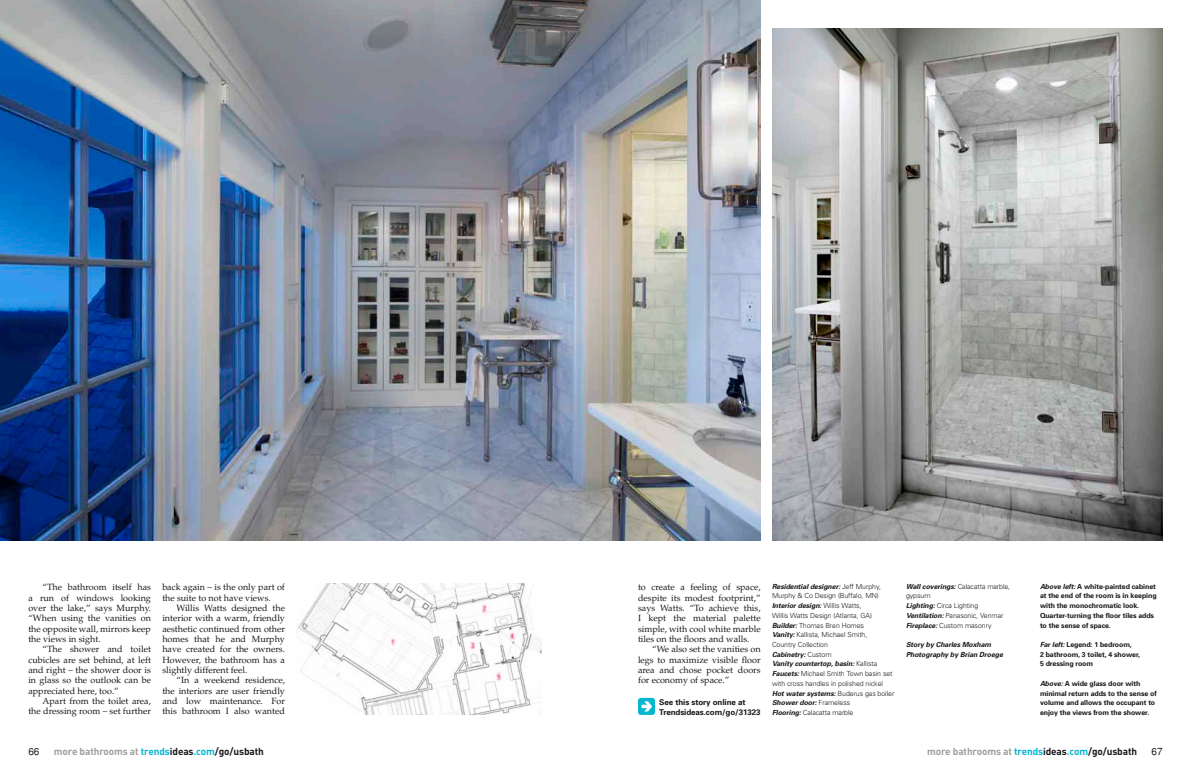
<style>
.page{position:relative;width:1191px;height:783px;background:#fff}
.page>*{position:absolute;margin:0;border:0;box-sizing:border-box;transform-origin:0 0}
.t1{font:700 10px "DIN";letter-spacing:-.01em;color:#9d9ea0}
.t2{font:10px "Helvetica";color:#1a171c}
.t3{font:9px/10.3px "Palatino";color:#1a171c;text-align:justify}
.t4{font:700 8px/10px "Univers";letter-spacing:-.01em;color:#1a171c}
.t5{font:300 7px/9.7px "Univers";letter-spacing:-.01em;color:#1a171c}
.t6{font:700 7px/9.7px "Univers";letter-spacing:-.01em;color:#1a171c}
.t7{font:italic 700 7px/9.7px "Univers";letter-spacing:-.01em;color:#1a171c}
.s1{font-weight:700;font-style:italic}
.s2{font-style:italic}
.s3{color:#06b5ce}
.s4{color:#1a171c}
</style>
<div class="page">
<img style="left:0;top:0;width:760px;height:540px">
<img style="left:772px;top:28px;width:390px;height:512px">
<img style="left:298px;top:583px;width:243px;height:131px">
<div style="left:638px;top:697px;width:17px;height:17px;background:#06b5ce;border-radius:3px"></div>
<svg style="left:641px;top:701px;width:11px;height:10px"></svg>
<p class="t3" style="left:28px;top:582px;width:124px;text-indent:14px">“The bathroom itself has a run of windows looking over the lake,” says Murphy. “When using the vanities on the opposite wall, mirrors keep the views in sight.</p>
<p class="t3" style="left:28px;top:644px;width:124px;text-indent:14px">“The shower and toilet cubicles are set behind, at left and right – the shower door is in glass so the outlook can be appreciated here, too.”</p>
<p class="t3" style="left:28px;top:695px;width:124px;text-align:right">Apart from the toilet area, the dressing room – set further</p>
<p class="t3" style="left:162px;top:582px;width:124px">back again – is the only part of the suite to not have views.</p>
<p class="t3" style="left:162px;top:602px;width:124px;text-indent:14px">Willis Watts designed the interior with a warm, friendly aesthetic continued from other homes that he and Murphy have created for the owners.<br>However, the bathroom has a slightly different feel.</p>
<p class="t3" style="left:162px;top:675px;width:124px;text-indent:14px">“In a weekend residence, the interiors are user friendly and low maintenance. For this bathroom I also wanted</p>
<p class="t3" style="left:638px;top:582px;width:124px">to create a feeling of space, despite its modest footprint,” says Watts. “To achieve this, I kept the material palette simple, with cool white marble tiles on the floors and walls.</p>
<p class="t3" style="left:638px;top:644px;width:124px;text-indent:14px">“We also set the vanities on legs to maximize visible floor area and chose pocket doors for economy of space.”</p>
<p class="t4" style="left:659px;top:696px;width:103px">See this story online at<br>Trendsideas.com/go/31323</p>
<p class="t5" style="left:772px;top:581px;width:124px"><span class="s1">Residential designer:</span> Jeff Murphy,<br>Murphy &amp; Co Design (Buffalo, MN)<br><span class="s1">Interior design:</span> Willis Watts,<br>Willis Watts Design (Atlanta, GA)<br><span class="s1">Builder:</span> Thomas Bren Homes<br><span class="s1">Vanity:</span> Kallista, Michael Smith,<br>Country Collection<br><span class="s1">Cabinetry:</span> Custom<br><span class="s1">Vanity countertop, basin:</span> Kallista<br><span class="s1">Faucets:</span> Michael Smith Town basin set with cross handles in polished nickel<br><span class="s1">Hot water systems:</span> Buderus gas boiler<br><span class="s1">Shower door:</span> Frameless<br><span class="s1">Flooring:</span> Calacatta marble</p>
<p class="t5" style="left:906px;top:581px;width:106px"><span class="s1">Wall coverings:</span> Calacatta marble, gypsum<br><span class="s1">Lighting:</span> Circa Lighting<br><span class="s1">Ventilation:</span> Panasonic, Venmar<br><span class="s1">Fireplace:</span> Custom masonry</p>
<p class="t7" style="left:906px;top:639px;width:98px">Story by Charles Moxham<br>Photography by Brian Droege</p>
<p class="t6" style="left:1040px;top:581px;width:118px"><span class="s2">Above left:</span> A white-painted cabinet at the end of the room is in keeping with the monochromatic look.<br>Quarter-turning the floor tiles adds to the sense of space.</p>
<p class="t6" style="left:1040px;top:639px;width:102px"><span class="s2">Far left:</span> Legend: 1 bedroom,<br>2 bathroom, 3 toilet, 4 shower,<br>5 dressing room</p>
<p class="t6" style="left:1040px;top:678px;width:118px"><span class="s2">Above:</span> A wide glass door with minimal return adds to the sense of volume and allows the occupant to enjoy the views from the shower.</p>
<p class="t2" style="left:28px;top:745px;width:13px">66</p>
<p class="t1" style="left:54px;top:744px;width:211px">more bathrooms at <span class="s3">trends</span><span class="s4">ideas</span><span class="s3">.com</span><span class="s4">/go/usbath</span></p>
<p class="t1" style="left:927px;top:744px;width:211px">more bathrooms at <span class="s3">trends</span><span class="s4">ideas</span><span class="s3">.com</span><span class="s4">/go/usbath</span></p>
<p class="t2" style="left:1151px;top:745px;width:13px">67</p>
</div>
